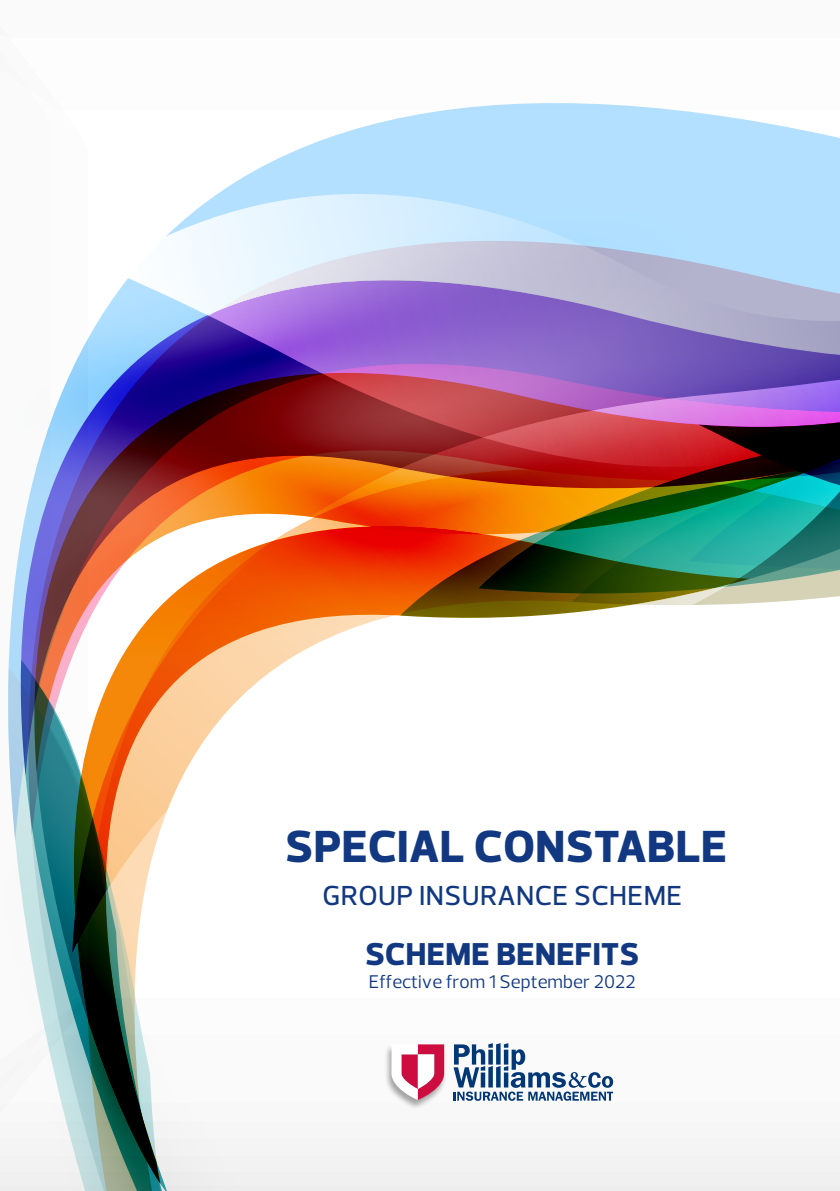
<style>
.page{position:relative;width:840px;height:1191px;background:#fff}
.page>*{position:absolute;margin:0;border:0;box-sizing:border-box;transform-origin:0 0}
.t1{font:800 45.8px "Prelo";letter-spacing:.015em;color:#113880}
.t2{font:800 32.2px "Prelo";letter-spacing:.015em;color:#113880}
.t3{font:500 28px "Prelo";letter-spacing:.015em;color:#113880}
.t4{font:18.8px "Prelo";color:#113880}
</style>
<div class="page">
<div style="left:338px;top:1078px;width:501px;height:113px;background:#f4f4f4"></div>
<svg style="left:220px;top:103px;width:468px;height:89px;fill:#b3e0ff"></svg>
<svg style="left:688px;top:111px;width:151px;height:83px;background:#bee4ff"></svg>
<div style="left:749px;top:194px;width:90px;height:103px;background:#b3e0ff"></div>
<svg style="left:165px;top:192px;width:584px;height:85px;background:#cbe1f6"></svg>
<svg style="left:805px;top:297px;width:34px;height:303px;background:#5c7496"></svg>
<svg style="left:0;top:731px;width:338px;height:460px"></svg>
<img style="left:8px;top:277px;width:797px;height:454px">
<svg style="left:453px;top:1043px;width:159px;height:57px"></svg>
<div style="left:383px;top:1044px;width:64px;height:65px;background:#231f20;opacity:.4"></div>
<svg style="left:391px;top:1044px;width:53px;height:56px"></svg>
<p class="t1" style="left:285px;top:818px;width:442px">SPECIAL CONSTABLE</p>
<p class="t3" style="left:322px;top:878px;width:361px">GROUP INSURANCE SCHEME</p>
<p class="t2" style="left:365px;top:934px;width:275px">SCHEME BENEFITS</p>
<p class="t4" style="left:369px;top:970px;width:268px">Effective from 1 September 2022</p>
</div>
